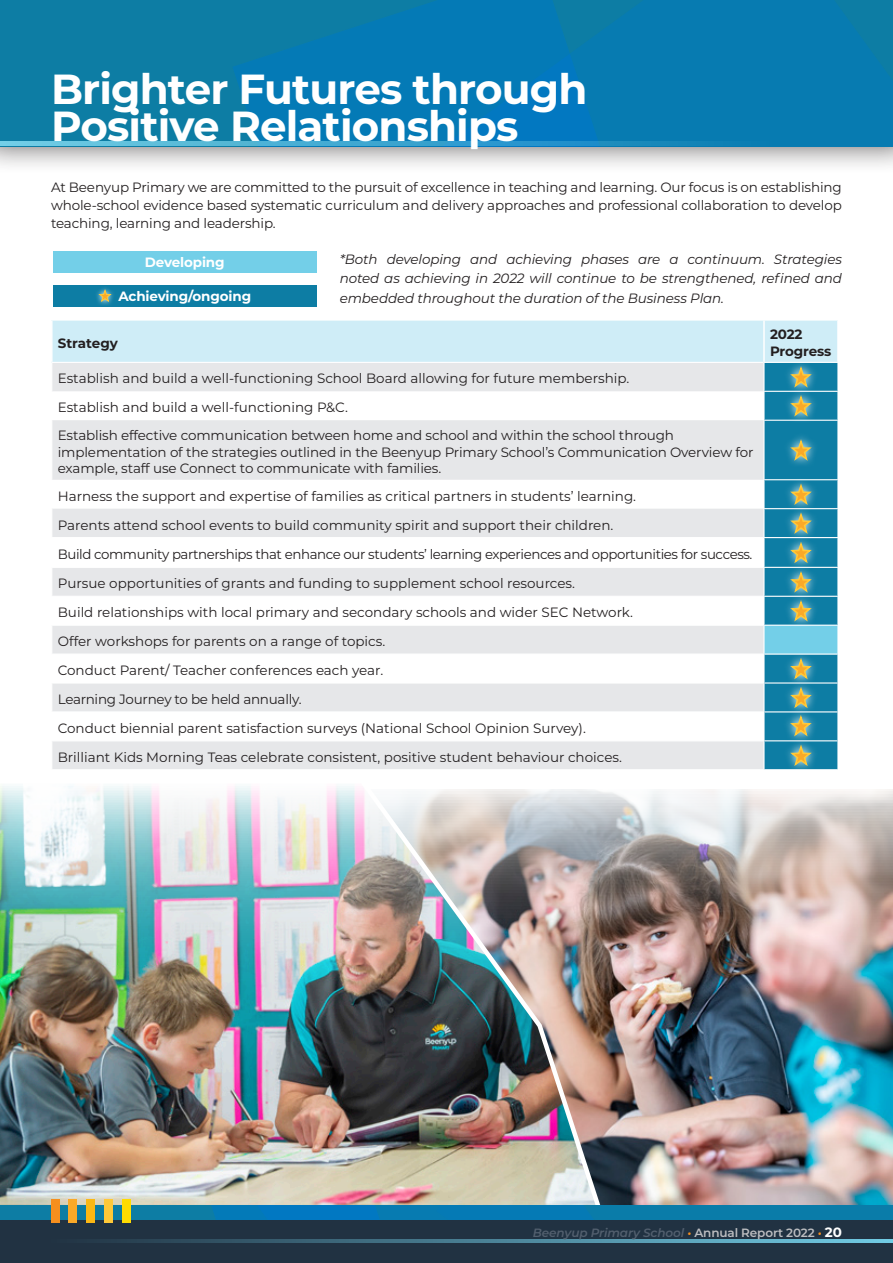
<style>
.page{position:relative;width:893px;height:1263px;background:#fff}
.page>*{position:absolute;margin:0;border:0;box-sizing:border-box;transform-origin:0 0}
.t1{font:700 42px/37.5px "Montserrat";letter-spacing:-.02em;color:#fff}
.t2{font:13.5px/18px "Montserrat";color:#231f20;text-align:justify}
.t3{font:italic 13.5px/19.5px "Montserrat";letter-spacing:-.01em;color:#231f20;text-align:justify}
.t4{font:13.5px "Montserrat";letter-spacing:-.03em;color:#231f20}
.t5{font:13.5px "Montserrat";letter-spacing:-.02em;color:#231f20}
.t6{font:700 13.5px "Montserrat";letter-spacing:-.01em;color:#fff}
.t7{font:700 13.5px/16.5px "Montserrat";letter-spacing:-.01em;color:#231f20}
.t8{font:italic 600 12px "Montserrat";letter-spacing:-.01em;color:#525f6e}
.s1{color:#f68f1e}
.s2{font-style:normal;color:#bcbdc0}
.s3{font-weight:700;font-style:normal;font-size:13.5px;color:#fff}
</style>
<div class="page">
<img style="left:725px;top:789px;width:168px;height:417px">
<img style="left:0;top:272px;width:725px;height:934px">
<div style="left:0;top:0;width:893px;height:174px;background:#231f20;opacity:.75"></div>
<div style="left:0;top:0;width:893px;height:146px;background:#0d7da4"></div>
<div style="left:744px;top:0;width:60px;height:146px;background:#077bb1"></div>
<svg style="left:232px;top:0;width:512px;height:142px;fill:#047ab6"></svg>
<svg style="left:804px;top:0;width:89px;height:146px"></svg>
<svg style="left:0;top:142px;width:774px;height:4px;background:#3ca4ce"></svg>
<div style="left:53px;top:251px;width:264px;height:21px;background:#73cfe8"></div>
<div style="left:53px;top:285px;width:264px;height:21px;background:#0d7da4"></div>
<svg style="left:94px;top:288px;width:22px;height:19px"></svg>
<svg style="left:97px;top:289px;width:16px;height:14px"></svg>
<div style="left:52px;top:320px;width:712px;height:42px;background:#cfedf7"></div>
<div style="left:764px;top:320px;width:74px;height:42px;background:#cfedf7"></div>
<svg style="left:52px;top:363px;width:711px;height:406px;fill:#e6e7e9"></svg>
<hr style="left:51px;top:319px;width:713px;height:2px;background:#fff">
<hr style="left:51px;top:321px;width:2px;height:41px;background:#fff">
<hr style="left:51px;top:362px;width:712px;height:1px;background:#fff">
<svg style="left:51px;top:363px;width:1px;height:28px"></svg>
<hr style="left:51px;top:420px;width:1px;height:60px;background:#fff">
<hr style="left:51px;top:537px;width:712px;height:1px;background:#fff">
<hr style="left:51px;top:567px;width:712px;height:1px;background:#fff">
<hr style="left:51px;top:596px;width:712px;height:1px;background:#fff">
<hr style="left:51px;top:625px;width:712px;height:1px;background:#fff">
<hr style="left:51px;top:653px;width:712px;height:2px;background:#fff">
<hr style="left:51px;top:682px;width:712px;height:1px;background:#fff">
<hr style="left:51px;top:769px;width:712px;height:1px;background:#fff">
<hr style="left:763px;top:321px;width:2px;height:41px;background:#fff">
<hr style="left:764px;top:319px;width:75px;height:2px;background:#fff">
<hr style="left:837px;top:321px;width:2px;height:41px;background:#fff">
<svg style="left:51px;top:509px;width:1px;height:260px"></svg>
<hr style="left:51px;top:711px;width:713px;height:1px;background:#fff">
<hr style="left:51px;top:740px;width:713px;height:1px;background:#fff">
<div style="left:783px;top:359px;width:36px;height:36px;background:#d3eef7"></div>
<svg style="left:763px;top:362px;width:75px;height:408px;background:#3a92a9"></svg>
<div style="left:0;top:1206px;width:893px;height:57px;background:#0d7da4"></div>
<svg style="left:212px;top:1206px;width:382px;height:14px"></svg>
<div style="left:0;top:1220px;width:893px;height:43px;background:#213242"></div>
<hr style="left:51px;top:1239px;width:842px;height:3px;background:#73cfe8">
<div style="left:51px;top:1199px;width:8px;height:24px;background:#f68f1e"></div>
<div style="left:69px;top:1199px;width:8px;height:24px;background:#faa928"></div>
<div style="left:87px;top:1199px;width:8px;height:24px;background:#fcb814"></div>
<div style="left:104px;top:1199px;width:9px;height:24px;background:#ffc938"></div>
<div style="left:122px;top:1199px;width:8px;height:24px;background:#ffdc01"></div>
<p class="t1" style="left:51px;top:68px;width:538px">Brighter Futures through<br>Positive Relationships</p>
<p class="t2" style="left:51px;top:177px;width:792px">At Beenyup Primary we are committed to the pursuit of excellence in teaching and learning. Our focus is on establishing whole-school evidence based systematic curriculum and delivery approaches and professional collaboration to develop teaching, learning and leadership.</p>
<p class="t6" style="left:145px;top:252px;width:81px">Developing</p>
<p class="t6" style="left:118px;top:287px;width:134px">Achieving/ongoing</p>
<p class="t3" style="left:340px;top:249px;width:504px">*Both developing and achieving phases are a continuum. Strategies noted as achieving in 2022 will continue to be strengthened, refined and embedded throughout the duration of the Business Plan.</p>
<p class="t7" style="left:58px;top:334px;width:62px">Strategy</p>
<p class="t7" style="left:770px;top:326px;width:63px">2022<br>Progress</p>
<p class="t2" style="left:58px;top:369px;width:573px">Establish and build a well-functioning School Board allowing for future membership.</p>
<p class="t2" style="left:58px;top:398px;width:292px">Establish and build a well-functioning P&amp;C.</p>
<p class="t2" style="left:58px;top:426px;width:697px;line-height:16.5px;text-align:left">Establish effective communication between home and school and within the school through implementation of the strategies outlined in the Beenyup Primary School’s Communication Overview for example, staff use Connect to communicate with families.</p>
<p class="t2" style="left:58px;top:486px;width:580px">Harness the support and expertise of families as critical partners in students’ learning.</p>
<p class="t2" style="left:58px;top:515px;width:557px">Parents attend school events to build community spirit and support their children.</p>
<p class="t4" style="left:58px;top:545px;width:696px">Build community partnerships that enhance our students’ learning experiences and opportunities for success.</p>
<p class="t2" style="left:58px;top:574px;width:519px">Pursue opportunities of grants and funding to supplement school resources.</p>
<p class="t2" style="left:58px;top:603px;width:577px">Build relationships with local primary and secondary schools and wider SEC Network.</p>
<p class="t2" style="left:58px;top:632px;width:329px">Offer workshops for parents on a range of topics.</p>
<p class="t2" style="left:58px;top:661px;width:327px">Conduct Parent/ Teacher conferences each year.</p>
<p class="t5" style="left:58px;top:690px;width:245px">Learning Journey to be held annually.</p>
<p class="t2" style="left:58px;top:719px;width:530px">Conduct biennial parent satisfaction surveys (National School Opinion Survey).</p>
<p class="t2" style="left:58px;top:747px;width:566px">Brilliant Kids Morning Teas celebrate consistent, positive student behaviour choices.</p>
<p class="t8" style="left:533px;top:1224px;width:310px">Beenyup Primary School <span class="s1">•</span> <span class="s2">Annual Report 2022</span> <span class="s1">•</span> <span class="s3">20</span></p>
</div>
